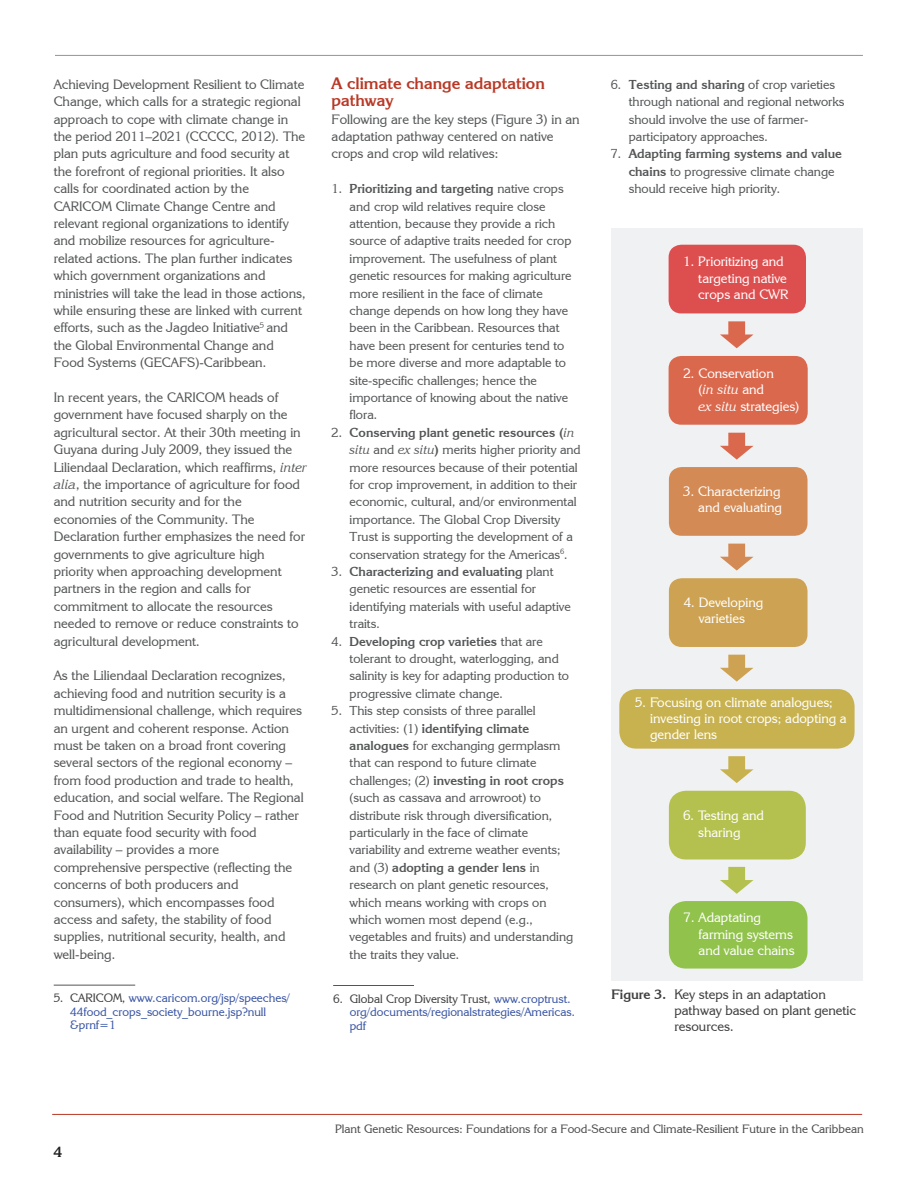
<style>
.page{position:relative;width:918px;height:1188px;background:#fff}
.page>*{position:absolute;margin:0;border:0;box-sizing:border-box;transform-origin:0 0}
.t1{font:700 16.5px/17.4px "Korinna IT Cby BT";color:#b93825}
.t2{font:700 15px "Korinna IT Cby BT";color:#231f20}
.t3{font:13.5px/17.4px "Korinna IT Cby BT";color:#545557}
.t4{font:13.5px/16.2px "Korinna IT Cby BT";color:#fff}
.t5{font:13.5px/16.2px "Korinna IT Cby BT";color:#3e3e3f}
.t6{font:12.9px/17.4px "Korinna IT Cby BT";color:#545557}
.t7{font:12px/13.5px "Korinna IT Cby BT";color:#3854a4}
.t8{font:12px "Korinna IT Cby BT";color:#4b4c4d}
.s1{font-style:italic}
.s2{color:#3e3e3f}
.s3{font-weight:700}
</style>
<div class="page">
<hr style="left:55px;top:55px;width:808px;height:1px;background:#939598">
<hr style="left:52px;top:1114px;width:810px;height:1px;background:#b93825">
<div style="left:611px;top:228px;width:252px;height:752px;background:#f0f1f2"></div>
<div style="left:669px;top:356px;width:139px;height:69px;background:#da684d;border-radius:13px"></div>
<div style="left:669px;top:901px;width:139px;height:68px;background:#91c24c;border-radius:17px"></div>
<div style="left:619px;top:689px;width:236px;height:60px;background:#c8b24f;border-radius:17px"></div>
<div style="left:669px;top:245px;width:137px;height:68px;background:#dd4e4f;border-radius:13px"></div>
<div style="left:669px;top:578px;width:139px;height:69px;background:#cda252;border-radius:13px"></div>
<div style="left:669px;top:467px;width:139px;height:69px;background:#d38a54;border-radius:13px"></div>
<div style="left:669px;top:791px;width:137px;height:68px;background:#b5c14f;border-radius:17px"></div>
<svg style="left:720px;top:321px;width:34px;height:27px"></svg>
<hr style="left:333px;top:985px;width:81px;height:1px;background:#545557">
<hr style="left:54px;top:985px;width:81px;height:1px;background:#545557">
<svg style="left:720px;top:433px;width:34px;height:27px"></svg>
<svg style="left:720px;top:544px;width:34px;height:27px"></svg>
<svg style="left:720px;top:655px;width:34px;height:27px"></svg>
<svg style="left:720px;top:756px;width:34px;height:27px"></svg>
<svg style="left:720px;top:867px;width:34px;height:27px"></svg>
<p class="t3" style="left:54px;top:75px;width:254px">Achieving Development Resilient to Climate Change, which calls for a strategic regional approach to cope with climate change in the period 2011–2021 (CCCCC, 2012). The plan puts agriculture and food security at the forefront of regional priorities. It also calls for coordinated action by the CARICOM Climate Change Centre and relevant regional organizations to identify and mobilize resources for agriculture&shy;related actions. The plan further indicates which government organizations and ministries will take the lead in those actions, while ensuring these are linked with current efforts, such as the Jagdeo Initiative<sup>5</sup> and the Global Environmental Change and Food Systems (GECAFS)-Caribbean.</p>
<p class="t3" style="left:54px;top:388px;width:254px">In recent years, the CARICOM heads of government have focused sharply on the agricultural sector. At their 30th meeting in Guyana during July 2009, they issued the Liliendaal Declaration, which reaffirms, <span class="s1">inter alia</span>, the importance of agriculture for food and nutrition security and for the economies of the Community. The Declaration further emphasizes the need for governments to give agriculture high priority when approaching development partners in the region and calls for commitment to allocate the resources needed to remove or reduce constraints to agricultural development.</p>
<p class="t3" style="left:54px;top:667px;width:251px">As the Liliendaal Declaration recognizes, achieving food and nutrition security is a multidimensional challenge, which requires an urgent and coherent response. Action must be taken on a broad front covering several sectors of the regional economy – from food production and trade to health, education, and social welfare. The Regional Food and Nutrition Security Policy – rather than equate food security with food availability – provides a more comprehensive perspective (reflecting the concerns of both producers and consumers), which encompasses food access and safety, the stability of food supplies, nutritional security, health, and well-being.</p>
<p class="t7" style="left:70px;top:991px;width:221px;text-indent:-16px"><span class="s2">5. CARICOM,</span> www.caricom.org/jsp/speeches/<br>44food_crops_society_bourne.jsp?null &amp;prnf=1</p>
<p class="t1" style="left:332px;top:74px;width:215px">A climate change adaptation pathway</p>
<p class="t3" style="left:332px;top:110px;width:250px">Following are the key steps (Figure 3) in an adaptation pathway centered on native crops and crop wild relatives:</p>
<p class="t6" style="left:350px;top:180px;width:224px;text-indent:-18px">1. <span class="s3">Prioritizing and targeting</span> native crops and crop wild relatives require close attention, because they provide a rich source of adaptive traits needed for crop improvement. The usefulness of plant genetic resources for making agriculture more resilient in the face of climate change depends on how long they have been in the Caribbean. Resources that have been present for centuries tend to be more diverse and more adaptable to site-specific challenges; hence the importance of knowing about the native flora.</p>
<p class="t6" style="left:350px;top:423px;width:233px;text-indent:-18px">2. <span class="s3">Conserving plant genetic resources (</span><span class="s1">in situ</span> and <span class="s1">ex situ</span><span class="s3">)</span> merits higher priority and more resources because of their potential for crop improvement, in addition to their economic, cultural, and/or environmental importance. The Global Crop Diversity Trust is supporting the development of a conservation strategy for the Americas<sup>6</sup>.</p>
<p class="t6" style="left:350px;top:563px;width:223px;text-indent:-18px">3. <span class="s3">Characterizing and evaluating</span> plant genetic resources are essential for identifying materials with useful adaptive traits.</p>
<p class="t6" style="left:350px;top:632px;width:221px;text-indent:-18px">4. <span class="s3">Developing crop varieties</span> that are tolerant to drought, waterlogging, and salinity is key for adapting production to progressive climate change.</p>
<p class="t6" style="left:350px;top:702px;width:225px;text-indent:-18px">5. This step consists of three parallel activities: (1) <span class="s3">identifying climate analogues</span> for exchanging germplasm that can respond to future climate challenges; (2) <span class="s3">investing in root crops </span>(such as cassava and arrowroot) to distribute risk through diversification, particularly in the face of climate variability and extreme weather events; and (3) <span class="s3">adopting a gender lens</span> in research on plant genetic resources, which means working with crops on which women most depend (e.g., vegetables and fruits) and understanding the traits they value.</p>
<p class="t7" style="left:350px;top:992px;width:227px;text-indent:-16px"><span class="s2">6. Global Crop Diversity Trust,</span> www.croptrust. org/documents/regionalstrategies/Americas. pdf</p>
<p class="t6" style="left:629px;top:75px;width:217px;text-indent:-18px">6. <span class="s3">Testing and sharing</span> of crop varieties through national and regional networks should involve the use of farmer&shy;participatory approaches.</p>
<p class="t6" style="left:629px;top:145px;width:215px;text-indent:-18px">7. <span class="s3">Adapting farming systems and value chains</span> to progressive climate change should receive high priority.</p>
<p class="t4" style="left:698px;top:253px;width:92px;text-indent:-15px">1. Prioritizing and targeting native crops and CWR</p>
<p class="t4" style="left:698px;top:365px;width:102px;text-indent:-15px">2. Conservation<br>(<span class="s1">in situ</span> and<br><span class="s1">ex situ</span> strategies)</p>
<p class="t4" style="left:683px;top:483px;width:100px;text-align:right">3. Characterizing and evaluating</p>
<p class="t4" style="left:684px;top:594px;width:81px;text-align:center">4. Developing varieties</p>
<p class="t4" style="left:650px;top:694px;width:198px;text-indent:-15px">5. Focusing on climate analogues; investing in root crops; adopting a gender lens</p>
<p class="t4" style="left:698px;top:807px;width:68px;text-indent:-15px">6. Testing and sharing</p>
<p class="t4" style="left:699px;top:909px;width:98px;text-indent:-15px">7. Adaptating farming systems and value chains</p>
<p class="t5" style="left:674px;top:986px;width:183px;text-indent:-63px"><span class="s3">Figure 3.</span> Key steps in an adaptation pathway based on plant genetic resources.</p>
<p class="t2" style="left:54px;top:1143px;width:10px">4</p>
<p class="t8" style="left:335px;top:1121px;width:530px">Plant Genetic Resources: Foundations for a Food-Secure and Climate-Resilient Future in the Caribbean</p>
</div>
